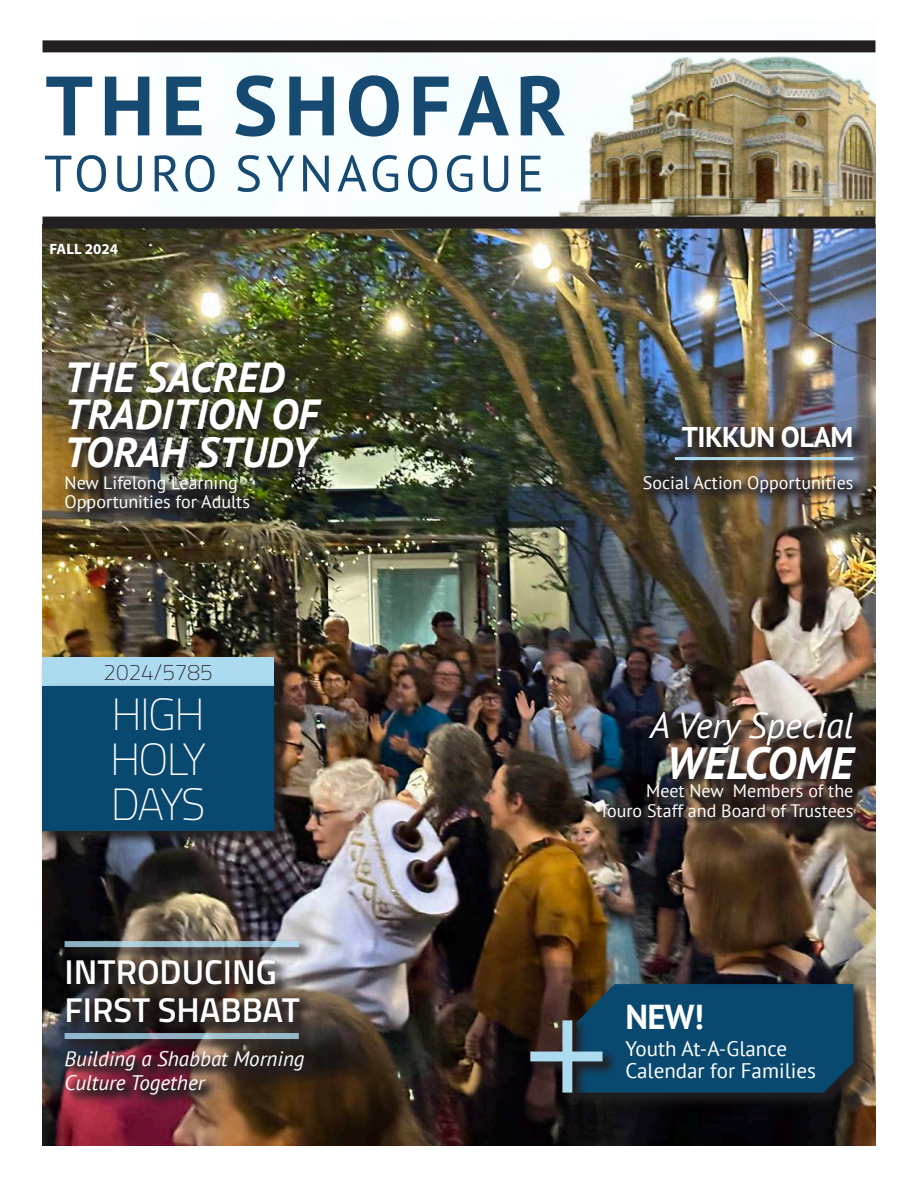
<style>
.page{position:relative;width:918px;height:1188px;background:#fff}
.page>*{position:absolute;margin:0;border:0;box-sizing:border-box;transform-origin:0 0}
.t1{font:700 84px "PT Sans";letter-spacing:.08em;color:#174a71}
.t2{font:51px "PT Sans";letter-spacing:.08em;color:#174a71}
.subtitle_2{font:100 45px "Titillium";letter-spacing:-.04em;color:#fff}
.subtitle_1{font:italic 700 45px "PT Sans";color:#fff}
.subtitle_1-2{font:italic 700 42px/37.5px "PT Sans";color:#fff}
.subtitle_1-3{font:italic 36px "PT Sans";color:#fff}
.subtitle_3{font:600 34.5px "Titillium";color:#fff}
.small_subtitle_2{font:700 34.5px "PT Sans";color:#fff}
.small_subtitle_2-2{font:700 28.5px "PT Sans";letter-spacing:-.02em;color:#fff}
.small_subtitle_1{font:100 22.5px "Titillium";color:#231f20}
.description{font:italic 21px/24px "PT Sans";color:#fff}
.description-2{font:21px "PT Sans";color:#fff}
.description-3{font:18px "PT Sans";color:#fff}
.t3{font:700 15px "Myriad Pro";color:#fff}
</style>
<div class="page">
<img style="left:43px;top:229px;width:832px;height:916px">
<div style="left:573px;top:981px;width:296px;height:127px;background:#231f20;opacity:.89"></div>
<div style="left:39px;top:654px;width:250px;height:47px;background:#231f20;opacity:.89"></div>
<div style="left:43px;top:658px;width:231px;height:28px;background:#acdbf0"></div>
<div style="left:39px;top:683px;width:250px;height:163px;background:#231f20;opacity:.89"></div>
<div style="left:43px;top:686px;width:231px;height:145px;background:#0a496f"></div>
<div style="left:66px;top:358px;width:271px;height:124px;background:#231f20;opacity:.89"></div>
<div style="left:679px;top:423px;width:188px;height:39px;background:#231f20;opacity:.89"></div>
<div style="left:641px;top:473px;width:227px;height:34px;background:#231f20;opacity:.89"></div>
<div style="left:527px;top:1017px;width:91px;height:91px;background:#231f20;opacity:.89"></div>
<svg style="left:530px;top:984px;width:323px;height:109px;background:#174866"></svg>
<div style="left:647px;top:709px;width:224px;height:85px;background:#231f20;opacity:.89"></div>
<div style="left:64px;top:957px;width:250px;height:80px;background:#231f20;opacity:.89"></div>
<div style="left:63px;top:1047px;width:256px;height:63px;background:#231f20;opacity:.89"></div>
<div style="left:597px;top:782px;width:271px;height:50px;background:#231f20;opacity:.89"></div>
<div style="left:63px;top:473px;width:201px;height:53px;background:#231f20;opacity:.89"></div>
<div style="left:61px;top:938px;width:253px;height:24px;background:#231f20;opacity:.89"></div>
<svg style="left:65px;top:941px;width:234px;height:6px"></svg>
<div style="left:61px;top:1030px;width:253px;height:24px;background:#231f20;opacity:.89"></div>
<svg style="left:65px;top:1033px;width:234px;height:6px"></svg>
<img style="left:135px;top:52px;width:740px;height:165px">
<div style="left:43px;top:40px;width:832px;height:12px;background:#231f20"></div>
<div style="left:43px;top:217px;width:832px;height:12px;background:#231f20"></div>
<div style="left:672px;top:454px;width:196px;height:21px;background:#231f20;opacity:.89"></div>
<hr style="left:675px;top:457px;width:178px;height:3px;background:#acdbf0">
<p class="t1" style="left:45px;top:51px;width:522px">THE SHOFAR</p>
<p class="t2" style="left:44px;top:141px;width:501px">TOURO SYNAGOGUE</p>
<p class="t3" style="left:50px;top:239px;width:70px">FALL 2024</p>
<p class="subtitle_1-2" style="left:65px;top:358px;width:256px">THE SACRED<br>TRADITION OF<br>TORAH STUDY</p>
<p class="description-3" style="left:65px;top:471px;width:175px">New Lifelong Learning</p>
<p class="description-3" style="left:65px;top:490px;width:187px">Opportunities for Adults</p>
<p class="small_subtitle_2-2" style="left:682px;top:418px;width:173px">TIKKUN OLAM</p>
<p class="description-3" style="left:643px;top:471px;width:212px">Social Action Opportunities</p>
<p class="small_subtitle_1" style="left:104px;top:657px;width:111px">2024/5785</p>
<p class="subtitle_2" style="left:112px;top:683px;width:95px">HIGH</p>
<p class="subtitle_2" style="left:110px;top:728px;width:98px">HOLY</p>
<p class="subtitle_2" style="left:111px;top:773px;width:96px">DAYS</p>
<p class="subtitle_3" style="left:65px;top:946px;width:214px">INTRODUCING</p>
<p class="subtitle_3" style="left:65px;top:984px;width:237px">FIRST SHABBAT</p>
<p class="description" style="left:65px;top:1046px;width:242px">Building a Shabbat Morning<br>Culture Together</p>
<p class="subtitle_1-3" style="left:650px;top:703px;width:205px">A Very Special</p>
<p class="subtitle_1" style="left:666px;top:733px;width:189px">WELCOME</p>
<p class="description-3" style="left:646px;top:780px;width:209px">Meet New Members of the</p>
<p class="description-3" style="left:599px;top:799px;width:255px">Touro Staff and Board of Trustees</p>
<p class="small_subtitle_2" style="left:626px;top:994px;width:80px">NEW!</p>
<p class="description-2" style="left:626px;top:1035px;width:163px">Youth At-A-Glance</p>
<p class="description-2" style="left:626px;top:1057px;width:192px">Calendar for Families</p>
</div>
